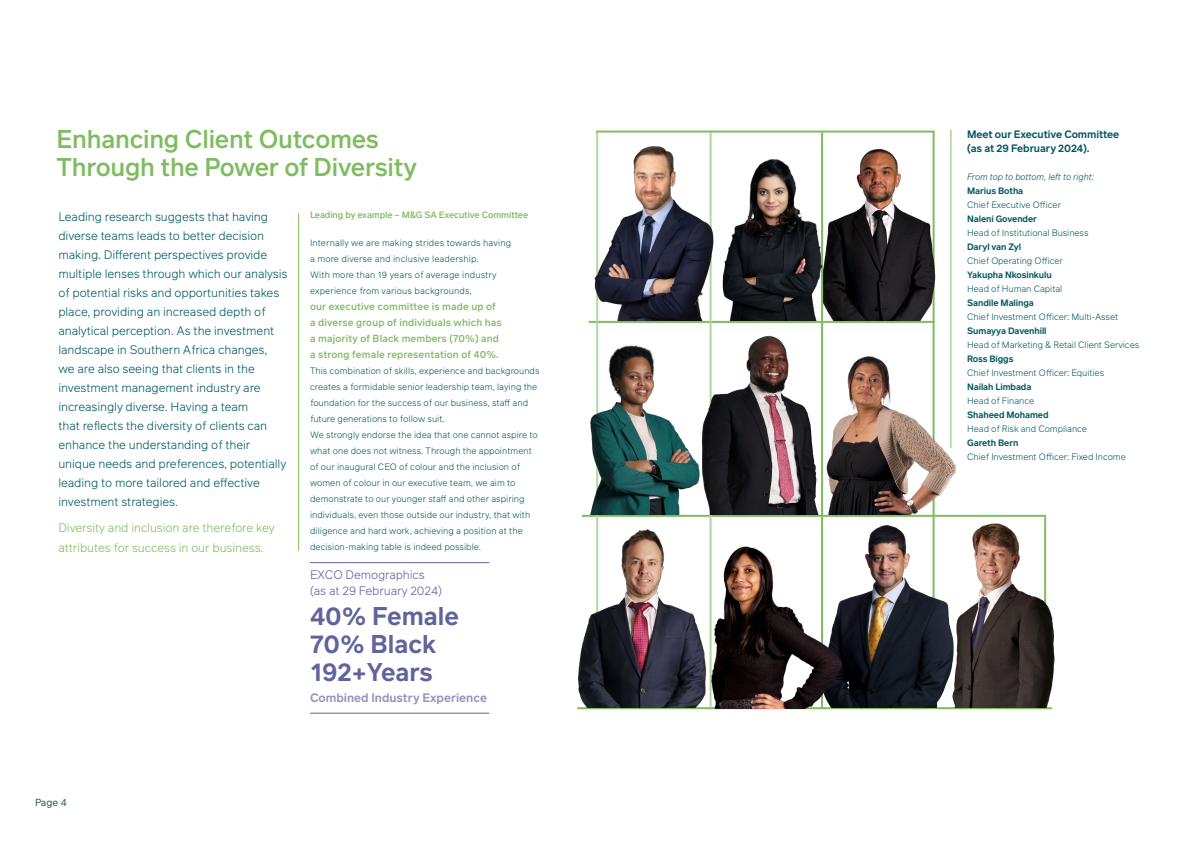
<style>
.page{position:relative;width:1191px;height:842px;background:#fff}
.page>*{position:absolute;margin:0;border:0;box-sizing:border-box;transform-origin:0 0}
.t1{font:500 25px/28px "Infra";letter-spacing:-.01em;color:#7ebd5f}
.t2{font:600 25px/28px "Infra";color:#61639b}
.t3{font:300 12px/19px "Infra";letter-spacing:-.01em;color:#015c60}
.t4{font:300 12px/20px "Infra";letter-spacing:-.01em;color:#7ebd5f}
.t5{font:300 12px/16px "Infra";letter-spacing:-.01em;color:#61639b}
.t6{font:600 12px "Infra";color:#9596be}
.t7{font:600 10.5px/14px "Infra";letter-spacing:-.01em;color:#055a60}
.t8{font:500 10px/16px "Infra";letter-spacing:.01em;color:#7ebd5f}
.t9{font:10px "Infra";color:#2c5a5f}
.t10{font:300 9px/16px "Infra";color:#015c60}
.t11{font:300 9px "Infra";letter-spacing:-.01em;color:#055a60}
.t12{font:600 9px "Infra";letter-spacing:-.01em;color:#055a60}
.t13{font:500 9px "Infra";letter-spacing:-.01em;color:#7ebd5f}
.t14{font:italic 300 9px "Infra";letter-spacing:-.015em;color:#055a60}
</style>
<div class="page">
<hr style="left:588px;top:321px;width:346px;height:2px;background:#7ebd5f">
<hr style="left:582px;top:515px;width:464px;height:2px;background:#7ebd5f">
<hr style="left:577px;top:707px;width:475px;height:2px;background:#7ebd5f">
<hr style="left:596px;top:131px;width:2px;height:576px;background:#b1d79f">
<hr style="left:709px;top:131px;width:2px;height:576px;background:#b1d79f">
<hr style="left:932px;top:132px;width:2px;height:576px;background:#7ebd5f">
<hr style="left:298px;top:213px;width:1px;height:338px;background:#7ebd5f">
<hr style="left:310px;top:562px;width:179px;height:1px;background:#61639b">
<hr style="left:310px;top:713px;width:179px;height:1px;background:#61639b">
<hr style="left:950px;top:130px;width:1px;height:318px;background:#7ebd5f">
<img style="left:823px;top:523px;width:123px;height:184px">
<img style="left:823px;top:142px;width:113px;height:179px">
<hr style="left:821px;top:133px;width:2px;height:576px;background:#7ebd5f">
<img style="left:690px;top:538px;width:155px;height:170px">
<img style="left:736px;top:151px;width:105px;height:170px">
<img style="left:827px;top:352px;width:129px;height:163px">
<img style="left:582px;top:342px;width:118px;height:173px">
<img style="left:700px;top:334px;width:127px;height:181px">
<img style="left:578px;top:526px;width:128px;height:181px">
<img style="left:590px;top:143px;width:146px;height:178px">
<hr style="left:1044px;top:517px;width:2px;height:192px;background:#7ebd5f">
<hr style="left:596px;top:131px;width:338px;height:2px;background:#7ebd5f">
<img style="left:946px;top:523px;width:109px;height:184px">
<h1 class="t1" style="left:57px;top:124px;width:362px">Enhancing Client Outcomes<br>Through the Power of Diversity</h1>
<p class="t13" style="left:310px;top:209px;width:220px">Leading by example – M&amp;G SA Executive Committee</p>
<p class="t10" style="left:310px;top:235px;width:203px">Internally we are making strides towards having a more diverse and inclusive leadership.<br>With more than 19 years of average industry experience from various backgrounds,</p>
<p class="t8" style="left:310px;top:298px;width:193px">our executive committee is made up of a diverse group of individuals which has a majority of Black members (70%) and a strong female representation of 40%.</p>
<p class="t10" style="left:310px;top:363px;width:231px">This combination of skills, experience and backgrounds creates a formidable senior leadership team, laying the foundation for the success of our business, staff and future generations to follow suit.<br>We strongly endorse the idea that one cannot aspire to what one does not witness. Through the appointment of our inaugural CEO of colour and the inclusion of women of colour in our executive team, we aim to demonstrate to our younger staff and other aspiring individuals, even those outside our industry, that with diligence and hard work, achieving a position at the decision-making table is indeed possible.</p>
<p class="t3" style="left:58px;top:206px;width:231px">Leading research suggests that having diverse teams leads to better decision making. Different perspectives provide multiple lenses through which our analysis of potential risks and opportunities takes place, providing an increased depth of analytical perception. As the investment landscape in Southern Africa changes,<br>we are also seeing that clients in the investment management industry are increasingly diverse. Having a team<br>that reflects the diversity of clients can enhance the understanding of their unique needs and preferences, potentially leading to more tailored and effective investment strategies.</p>
<h2 class="t4" style="left:58px;top:517px;width:218px">Diversity and inclusion are therefore key attributes for success in our business.</h2>
<h2 class="t5" style="left:310px;top:566px;width:133px">EXCO Demographics (as at 29 February 2024)</h2>
<p class="t9" style="left:35px;top:795px;width:33px">Page 4</p>
<h1 class="t2" style="left:310px;top:601px;width:150px">40% Female<br>70% Black<br>192+Years</h1>
<h2 class="t6" style="left:310px;top:689px;width:178px">Combined Industry Experience</h2>
<p class="t7" style="left:967px;top:127px;width:153px">Meet our Executive Committee (as at 29 February 2024).</p>
<p class="t14" style="left:967px;top:170px;width:128px">From top to bottom, left to right:</p>
<p class="t12" style="left:967px;top:184px;width:58px">Marius Botha</p>
<p class="t11" style="left:967px;top:198px;width:95px">Chief Executive Officer</p>
<p class="t12" style="left:967px;top:212px;width:71px">Naleni Govender</p>
<p class="t11" style="left:967px;top:226px;width:123px">Head of Institutional Business</p>
<p class="t12" style="left:967px;top:240px;width:56px">Daryl van Zyl</p>
<p class="t11" style="left:967px;top:254px;width:97px">Chief Operating Officer</p>
<p class="t12" style="left:967px;top:268px;width:86px">Yakupha Nkosinkulu</p>
<p class="t11" style="left:967px;top:282px;width:97px">Head of Human Capital</p>
<p class="t12" style="left:967px;top:296px;width:68px">Sandile Malinga</p>
<p class="t11" style="left:967px;top:310px;width:153px">Chief Investment Officer: Multi-Asset</p>
<p class="t12" style="left:967px;top:324px;width:81px">Sumayya Davenhill</p>
<p class="t11" style="left:967px;top:338px;width:174px">Head of Marketing &amp; Retail Client Services</p>
<p class="t12" style="left:967px;top:352px;width:48px">Ross Biggs</p>
<p class="t11" style="left:967px;top:366px;width:138px">Chief Investment Officer: Equities</p>
<p class="t12" style="left:967px;top:380px;width:66px">Nailah Limbada</p>
<p class="t11" style="left:967px;top:394px;width:69px">Head of Finance</p>
<p class="t12" style="left:967px;top:408px;width:83px">Shaheed Mohamed</p>
<p class="t11" style="left:967px;top:422px;width:121px">Head of Risk and Compliance</p>
<p class="t12" style="left:967px;top:436px;width:53px">Gareth Bern</p>
<p class="t11" style="left:967px;top:450px;width:160px">Chief Investment Officer: Fixed Income</p>
</div>
